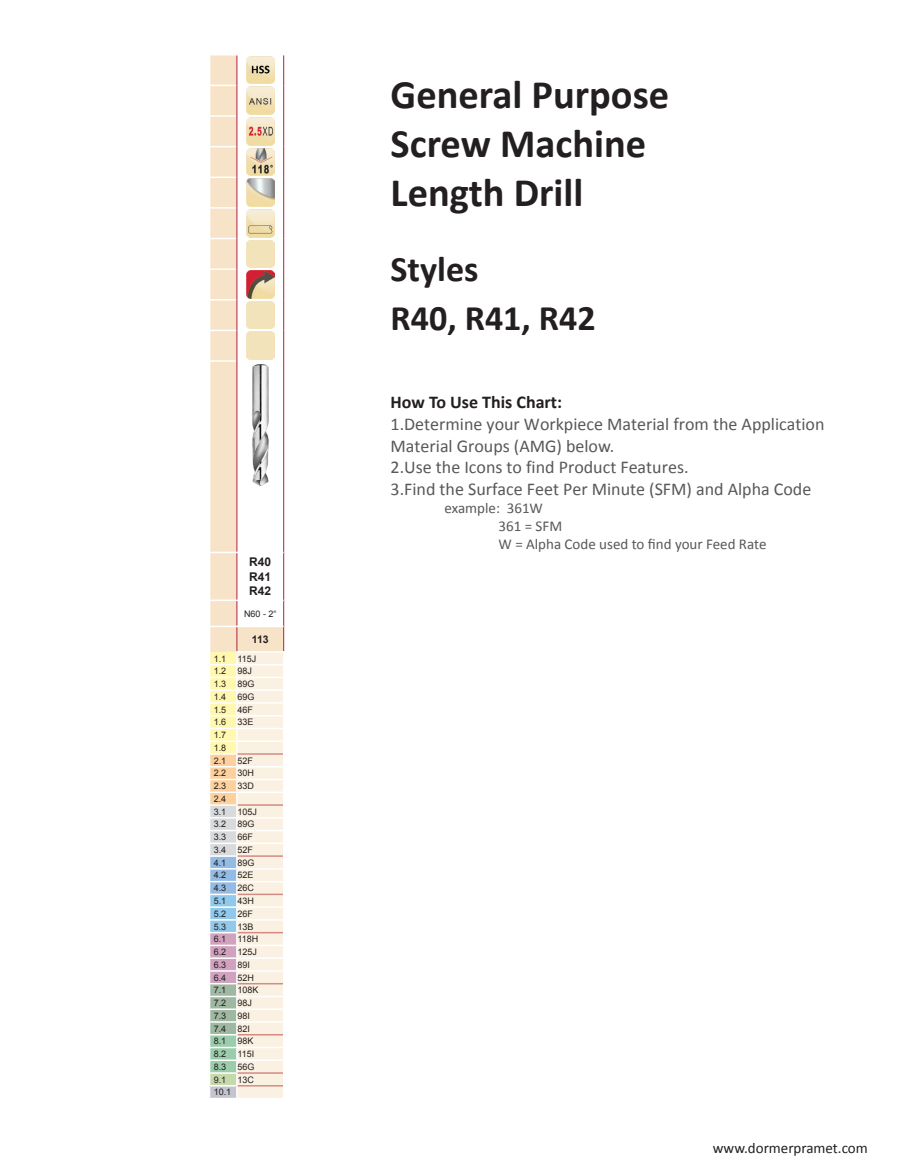
<style>
.page{position:relative;width:918px;height:1175px;background:#fff}
.page>*{position:absolute;margin:0;border:0;box-sizing:border-box;transform-origin:0 0}
.t1{font:700 40.5px/48.6px "Calibri";color:#231f20}
.t2{font:700 36px "Calibri";color:#231f20}
.t3{font:18px/21.6px "Calibri";color:#57585a}
.t4{font:700 18px "Calibri";color:#231f20}
.t5{font:15px "Calibri";color:#57585a}
.t6{font:15px "Calibri";color:#231f20}
.t7{font:700 12px "Arial";color:#231f20}
.t8{font:700 10.5px "Arial";color:#231f20}
.t9{font:9px "Arial";color:#231f20}
</style>
<div class="page">
<svg style="left:210px;top:55px;width:65px;height:544px"></svg>
<hr style="left:209px;top:54px;width:28px;height:2px;background:#fff">
<svg style="left:210px;top:330px;width:27px;height:30px"></svg>
<hr style="left:209px;top:360px;width:28px;height:2px;background:#fff">
<hr style="left:209px;top:551px;width:28px;height:2px;background:#fff">
<hr style="left:237px;top:85px;width:47px;height:1px;background:#fff">
<hr style="left:237px;top:115px;width:47px;height:2px;background:#fff">
<hr style="left:237px;top:146px;width:47px;height:1px;background:#fff">
<hr style="left:237px;top:177px;width:47px;height:1px;background:#fff">
<hr style="left:237px;top:207px;width:47px;height:1px;background:#fff">
<hr style="left:237px;top:238px;width:47px;height:1px;background:#fff">
<hr style="left:237px;top:268px;width:47px;height:2px;background:#fff">
<hr style="left:237px;top:299px;width:47px;height:1px;background:#fff">
<hr style="left:237px;top:330px;width:47px;height:1px;background:#fff">
<hr style="left:237px;top:360px;width:47px;height:2px;background:#fff">
<svg style="left:210px;top:56px;width:28px;height:244px"></svg>
<hr style="left:283px;top:55px;width:1px;height:30px;background:#b22039">
<hr style="left:237px;top:85px;width:1px;height:31px;background:#b22039">
<hr style="left:283px;top:85px;width:1px;height:31px;background:#b22039">
<hr style="left:237px;top:116px;width:1px;height:31px;background:#b22039">
<hr style="left:283px;top:116px;width:1px;height:31px;background:#b22039">
<hr style="left:237px;top:147px;width:1px;height:30px;background:#b22039">
<hr style="left:283px;top:147px;width:1px;height:30px;background:#b22039">
<hr style="left:237px;top:177px;width:1px;height:31px;background:#b22039">
<hr style="left:283px;top:177px;width:1px;height:31px;background:#b22039">
<hr style="left:237px;top:208px;width:1px;height:30px;background:#b22039">
<hr style="left:283px;top:208px;width:1px;height:30px;background:#b22039">
<hr style="left:237px;top:238px;width:1px;height:31px;background:#b22039">
<hr style="left:283px;top:238px;width:1px;height:31px;background:#b22039">
<hr style="left:237px;top:269px;width:1px;height:31px;background:#b22039">
<hr style="left:283px;top:269px;width:1px;height:31px;background:#b22039">
<hr style="left:237px;top:300px;width:1px;height:30px;background:#b22039">
<hr style="left:283px;top:300px;width:1px;height:30px;background:#b22039">
<hr style="left:237px;top:330px;width:1px;height:31px;background:#b22039">
<hr style="left:283px;top:330px;width:1px;height:31px;background:#b22039">
<hr style="left:237px;top:361px;width:1px;height:190px;background:#b22039">
<hr style="left:283px;top:361px;width:1px;height:191px;background:#b22039">
<hr style="left:237px;top:553px;width:1px;height:46px;background:#b22039">
<hr style="left:283px;top:552px;width:1px;height:48px;background:#b22039">
<svg style="left:209px;top:601px;width:75px;height:497px"></svg>
<hr style="left:237px;top:551px;width:47px;height:2px;background:#fff">
<hr style="left:237px;top:599px;width:47px;height:2px;background:#fff">
<hr style="left:237px;top:625px;width:47px;height:2px;background:#fff">
<hr style="left:236px;top:651px;width:48px;height:1px;background:#fff">
<img style="left:247px;top:56px;width:27px;height:28px">
<img style="left:247px;top:87px;width:27px;height:27px">
<img style="left:247px;top:117px;width:27px;height:28px">
<img style="left:247px;top:148px;width:27px;height:28px">
<img style="left:247px;top:179px;width:27px;height:27px">
<img style="left:247px;top:209px;width:27px;height:28px">
<img style="left:247px;top:240px;width:27px;height:28px">
<img style="left:247px;top:271px;width:27px;height:27px">
<img style="left:247px;top:301px;width:27px;height:28px">
<img style="left:247px;top:332px;width:27px;height:27px">
<img style="left:252px;top:364px;width:16px;height:121px">
<p class="t7" style="left:249px;top:554px;width:24px">R40</p>
<p class="t7" style="left:249px;top:568px;width:24px">R41</p>
<p class="t7" style="left:249px;top:583px;width:24px">R42</p>
<p class="t9" style="left:244px;top:607px;width:34px">N60 - 2“</p>
<p class="t8" style="left:252px;top:632px;width:18px">113</p>
<p class="t9" style="left:214px;top:652px;width:14px">1.1</p>
<p class="t9" style="left:238px;top:652px;width:20px">115J</p>
<p class="t9" style="left:214px;top:665px;width:14px">1.2</p>
<p class="t9" style="left:238px;top:665px;width:16px">98J</p>
<p class="t9" style="left:214px;top:678px;width:14px">1.3</p>
<p class="t9" style="left:238px;top:678px;width:19px">89G</p>
<p class="t9" style="left:214px;top:691px;width:14px">1.4</p>
<p class="t9" style="left:238px;top:691px;width:19px">69G</p>
<p class="t9" style="left:214px;top:703px;width:14px">1.5</p>
<p class="t9" style="left:238px;top:703px;width:17px">46F</p>
<p class="t9" style="left:214px;top:716px;width:14px">1.6</p>
<p class="t9" style="left:238px;top:716px;width:18px">33E</p>
<p class="t9" style="left:214px;top:729px;width:14px">1.7</p>
<p class="t9" style="left:214px;top:742px;width:14px">1.8</p>
<p class="t9" style="left:214px;top:754px;width:14px">2.1</p>
<p class="t9" style="left:238px;top:754px;width:17px">52F</p>
<p class="t9" style="left:214px;top:767px;width:14px">2.2</p>
<p class="t9" style="left:238px;top:767px;width:18px">30H</p>
<p class="t9" style="left:214px;top:780px;width:14px">2.3</p>
<p class="t9" style="left:238px;top:780px;width:18px">33D</p>
<p class="t9" style="left:214px;top:793px;width:14px">2.4</p>
<p class="t9" style="left:214px;top:805px;width:14px">3.1</p>
<p class="t9" style="left:238px;top:805px;width:21px">105J</p>
<p class="t9" style="left:214px;top:818px;width:14px">3.2</p>
<p class="t9" style="left:238px;top:818px;width:19px">89G</p>
<p class="t9" style="left:214px;top:831px;width:14px">3.3</p>
<p class="t9" style="left:238px;top:831px;width:17px">66F</p>
<p class="t9" style="left:214px;top:844px;width:14px">3.4</p>
<p class="t9" style="left:238px;top:844px;width:17px">52F</p>
<p class="t9" style="left:214px;top:856px;width:14px">4.1</p>
<p class="t9" style="left:238px;top:856px;width:19px">89G</p>
<p class="t9" style="left:214px;top:869px;width:14px">4.2</p>
<p class="t9" style="left:238px;top:869px;width:18px">52E</p>
<p class="t9" style="left:214px;top:882px;width:14px">4.3</p>
<p class="t9" style="left:238px;top:882px;width:18px">26C</p>
<p class="t9" style="left:214px;top:895px;width:14px">5.1</p>
<p class="t9" style="left:238px;top:895px;width:18px">43H</p>
<p class="t9" style="left:214px;top:907px;width:14px">5.2</p>
<p class="t9" style="left:238px;top:907px;width:17px">26F</p>
<p class="t9" style="left:214px;top:920px;width:14px">5.3</p>
<p class="t9" style="left:238px;top:920px;width:18px">13B</p>
<p class="t9" style="left:214px;top:933px;width:14px">6.1</p>
<p class="t9" style="left:238px;top:933px;width:22px">118H</p>
<p class="t9" style="left:214px;top:946px;width:14px">6.2</p>
<p class="t9" style="left:238px;top:946px;width:21px">125J</p>
<p class="t9" style="left:214px;top:958px;width:14px">6.3</p>
<p class="t9" style="left:238px;top:958px;width:14px">89I</p>
<p class="t9" style="left:214px;top:971px;width:14px">6.4</p>
<p class="t9" style="left:238px;top:971px;width:18px">52H</p>
<p class="t9" style="left:214px;top:984px;width:14px">7.1</p>
<p class="t9" style="left:238px;top:984px;width:23px">108K</p>
<p class="t9" style="left:214px;top:997px;width:14px">7.2</p>
<p class="t9" style="left:238px;top:997px;width:16px">98J</p>
<p class="t9" style="left:214px;top:1009px;width:14px">7.3</p>
<p class="t9" style="left:238px;top:1009px;width:14px">98I</p>
<p class="t9" style="left:214px;top:1022px;width:14px">7.4</p>
<p class="t9" style="left:238px;top:1022px;width:14px">82I</p>
<p class="t9" style="left:214px;top:1035px;width:14px">8.1</p>
<p class="t9" style="left:238px;top:1035px;width:18px">98K</p>
<p class="t9" style="left:214px;top:1048px;width:14px">8.2</p>
<p class="t9" style="left:238px;top:1048px;width:18px">115I</p>
<p class="t9" style="left:214px;top:1060px;width:14px">8.3</p>
<p class="t9" style="left:238px;top:1060px;width:19px">56G</p>
<p class="t9" style="left:214px;top:1073px;width:14px">9.1</p>
<p class="t9" style="left:238px;top:1073px;width:18px">13C</p>
<p class="t9" style="left:214px;top:1086px;width:19px">10.1</p>
<p class="t1" style="left:391px;top:70px;width:280px">General Purpose<br>Screw Machine<br>Length Drill</p>
<p class="t2" style="left:391px;top:246px;width:89px">Styles</p>
<p class="t2" style="left:391px;top:295px;width:207px">R40, R41, R42</p>
<p class="t4" style="left:391px;top:391px;width:173px">How To Use This Chart:</p>
<p class="t3" style="left:391px;top:413px;width:435px">1.Determine your Workpiece Material from the Application Material Groups (AMG) below.<br>2.Use the Icons to find Product Features.<br>3.Find the Surface Feet Per Minute (SFM) and Alpha Code</p>
<p class="t5" style="left:445px;top:498px;width:100px">example: 361W</p>
<p class="t5" style="left:499px;top:516px;width:65px">361 = SFM</p>
<p class="t5" style="left:499px;top:534px;width:269px">W = Alpha Code used to find your Feed Rate</p>
<p class="t6" style="left:713px;top:1138px;width:157px">www.dormerpramet.com</p>
</div>
